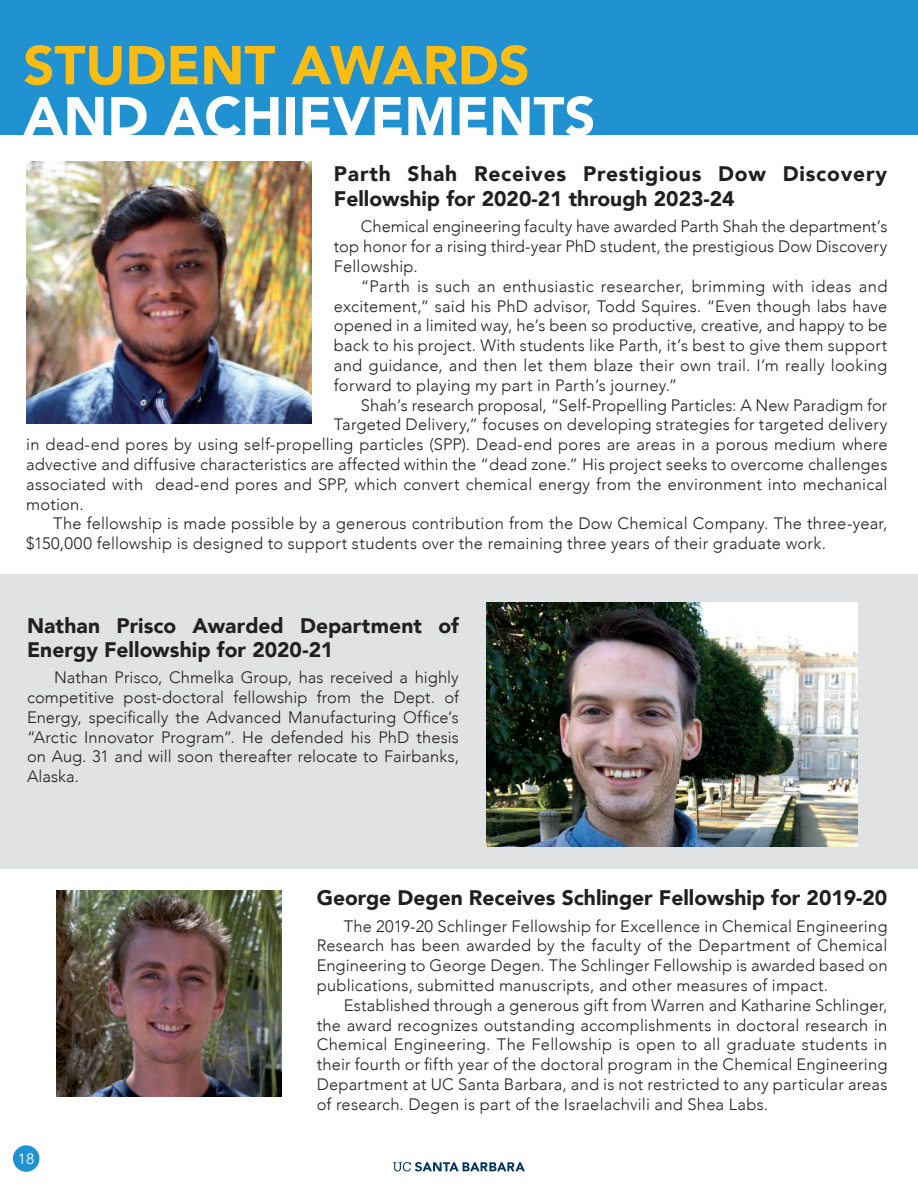
<style>
.page{position:relative;width:918px;height:1188px;background:#fff}
.page>*{position:absolute;margin:0;border:0;box-sizing:border-box;transform-origin:0 0}
.t1{font:900 54px/54.2px "Avenir";color:#fff}
.t2{font:900 54px "Avenir";color:#fdbc12}
.t3{font:900 21px/24px "Avenir";color:#231f20}
.t4{font:900 21px/25.2px "Avenir";letter-spacing:.04em;color:#231f20}
.t5{font:300 16.5px/19.8px "Avenir";letter-spacing:.01em;color:#231f20;text-align:justify}
.t6{font:15px "Avenir";color:#fff}
.s1{color:#fdbc12}
</style>
<div class="page">
<div style="left:0;top:0;width:918px;height:135px;background:#2192d1"></div>
<div style="left:0;top:574px;width:918px;height:295px;background:#e1e2e4"></div>
<img style="left:57px;top:890px;width:225px;height:206px">
<img style="left:26px;top:162px;width:286px;height:261px">
<img style="left:486px;top:603px;width:372px;height:244px">
<div style="left:13px;top:1145px;width:26px;height:27px;background:#2192d1;border-radius:50%"></div>
<svg style="left:393px;top:1162px;width:132px;height:9px"></svg>
<h1 class="t1" style="left:23px;top:34px;width:574px;text-indent:69px"><span class="s1">ALUMNI</span> UPDATES<br>AND ACHIEVEMENTS</h1>
<h1 class="t2" style="left:23px;top:19px;width:508px">STUDENT AWARDS</h1>
<p class="t4" style="left:334px;top:160px;width:555px">Parth Shah Receives Prestigious Dow Discovery<br>Fellowship for 2020-21 through 2023-24</p>
<p class="t5" style="left:334px;top:217px;width:555px;text-indent:27px">Chemical engineering faculty have awarded Parth Shah the department’s top honor for a rising third-year PhD student, the prestigious Dow Discovery Fellowship.</p>
<p class="t5" style="left:334px;top:276px;width:555px;text-indent:27px">“Parth is such an enthusiastic researcher, brimming with ideas and excitement,” said his PhD advisor, Todd Squires. “Even though labs have opened in a limited way, he’s been so productive, creative, and happy to be back to his project. With students like Parth, it’s best to give them support and guidance, and then let them blaze their own trail. I’m really looking forward to playing my part in Parth’s journey.”</p>
<p class="t5" style="left:361px;top:395px;width:528px">Shah’s research proposal, “Self-Propelling Particles: A New Paradigm for</p>
<p class="t5" style="left:334px;top:415px;width:555px">Targeted Delivery,” focuses on developing strategies for targeted delivery</p>
<p class="t5" style="left:26px;top:435px;width:863px">in dead-end pores by using self-propelling particles (SPP). Dead-end pores are areas in a porous medium where</p>
<p class="t5" style="left:26px;top:455px;width:863px">advective and diffusive characteristics are affected within the “dead zone.” His project seeks to overcome challenges</p>
<p class="t5" style="left:26px;top:474px;width:863px">associated with dead-end pores and SPP, which convert chemical energy from the environment into mechanical</p>
<p class="t5" style="left:26px;top:494px;width:59px">motion.</p>
<p class="t5" style="left:53px;top:514px;width:836px">The fellowship is made possible by a generous contribution from the Dow Chemical Company. The three-year,</p>
<p class="t5" style="left:26px;top:534px;width:801px">$150,000 fellowship is designed to support students over the remaining three years of their graduate work.</p>
<p class="t3" style="left:27px;top:613px;width:434px">Nathan Prisco Awarded Department of<br>Energy Fellowship for 2020-21</p>
<p class="t5" style="left:27px;top:668px;width:434px;text-indent:27px">Nathan Prisco, Chmelka Group, has received a highly competitive post-doctoral fellowship from the Dept. of Energy, specifically the Advanced Manufacturing Office’s “Arctic Innovator Program”. He defended his PhD thesis on Aug. 31 and will soon thereafter relocate to Fairbanks, Alaska.</p>
<p class="t6" style="left:18px;top:1150px;width:18px">18</p>
<p class="t3" style="left:317px;top:885px;width:572px">George Degen Receives Schlinger Fellowship for 2019-20</p>
<p class="t5" style="left:317px;top:916px;width:572px;text-indent:27px">The 2019-20 Schlinger Fellowship for Excellence in Chemical Engineering Research has been awarded by the faculty of the Department of Chemical Engineering to George Degen. The Schlinger Fellowship is awarded based on publications, submitted manuscripts, and other measures of impact.</p>
<p class="t5" style="left:317px;top:995px;width:572px;text-indent:27px">Established through a generous gift from Warren and Katharine Schlinger, the award recognizes outstanding accomplishments in doctoral research in Chemical Engineering. The Fellowship is open to all graduate students in their fourth or fifth year of the doctoral program in the Chemical Engineering Department at UC Santa Barbara, and is not restricted to any particular areas of research. Degen is part of the Israelachvili and Shea Labs.</p>
</div>
